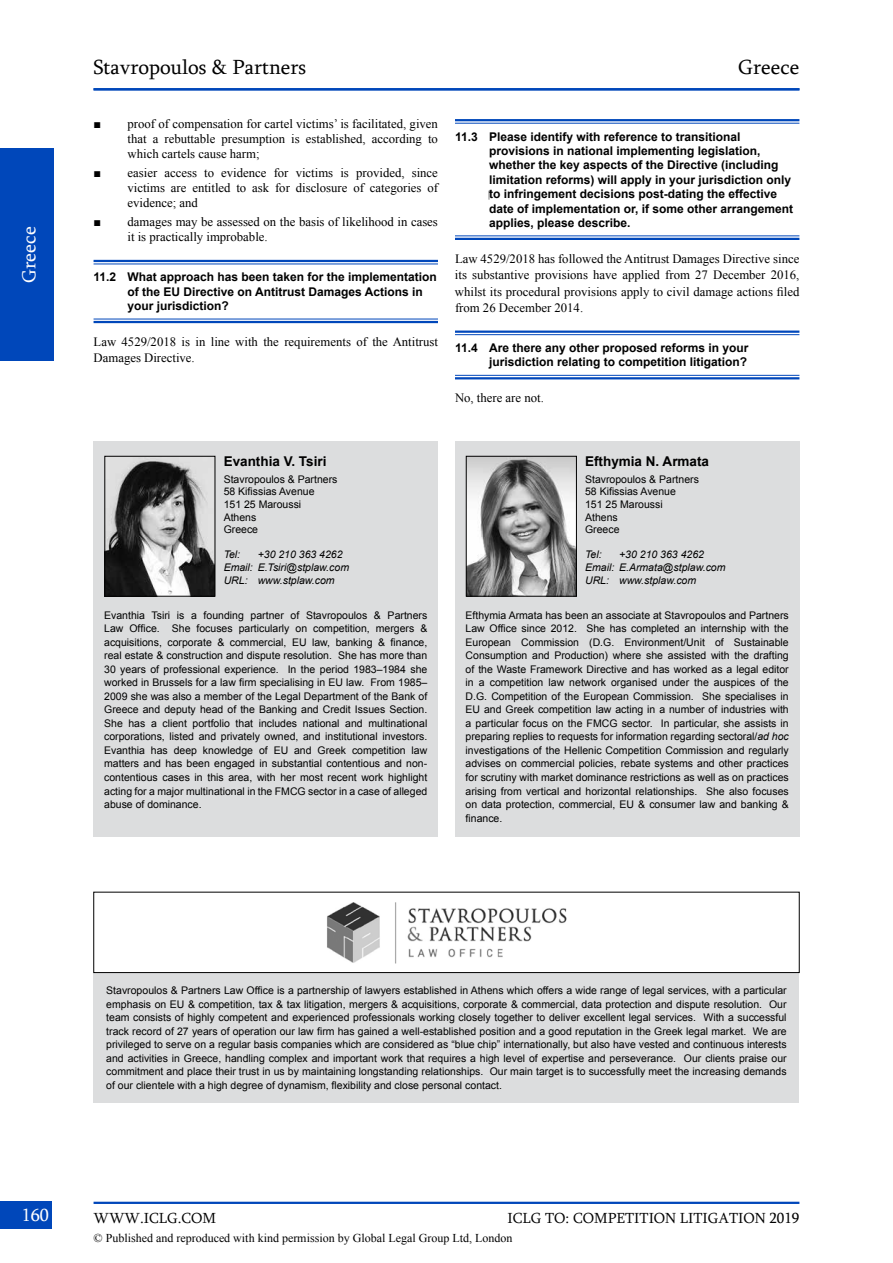
<style>
.page{position:relative;width:893px;height:1263px;background:#fff}
.page>*{position:absolute;margin:0;border:0;box-sizing:border-box;transform-origin:0 0}
.t1{font:21px "Sylfaen";color:#000}
.t2{font:19.5px "Sylfaen";color:#fff}
.t3{font:18px "Sylfaen";color:#fff}
.t4{font:15px "Sylfaen";color:#000}
.t5{font:700 13.5px "Arial";color:#000}
.t6{font:12.75px/15px "Times New Roman";color:#000;text-align:justify}
.t7{font:700 12px/14.4px "Arial";color:#000}
.t8{font:12px "Times New Roman";color:#000}
.t9{font:10.5px/13.5px "Arial";color:#000;text-align:justify}
.t10{font:italic 10.5px/12.6px "Arial";color:#000}
.s1{font-style:italic}
</style>
<div class="page">
<div style="left:0;top:1201px;width:52px;height:28px;background:#0047ba"></div>
<hr style="left:94px;top:1202px;width:705px;height:2px;background:#0047ba">
<div style="left:0;top:148px;width:53px;height:213px;background:#0047ba"></div>
<hr style="left:455px;top:119px;width:344px;height:2px;background:#0047ba">
<hr style="left:455px;top:123px;width:344px;height:1px;background:#0047ba">
<hr style="left:455px;top:235px;width:344px;height:1px;background:#0047ba">
<hr style="left:455px;top:238px;width:344px;height:2px;background:#0047ba">
<hr style="left:455px;top:331px;width:344px;height:2px;background:#0047ba">
<hr style="left:455px;top:334px;width:344px;height:1px;background:#0047ba">
<hr style="left:455px;top:375px;width:344px;height:1px;background:#0047ba">
<hr style="left:455px;top:377px;width:344px;height:2px;background:#0047ba">
<hr style="left:94px;top:260px;width:344px;height:2px;background:#0047ba">
<hr style="left:94px;top:264px;width:344px;height:1px;background:#0047ba">
<hr style="left:94px;top:319px;width:344px;height:1px;background:#0047ba">
<hr style="left:94px;top:321px;width:344px;height:2px;background:#0047ba">
<hr style="left:94px;top:88px;width:705px;height:2px;background:#0047ba">
<div style="left:94px;top:973px;width:705px;height:129px;background:#dcddde"></div>
<img style="left:327px;top:902px;width:240px;height:62px">
<div style="left:94px;top:892px;width:705px;height:81px;border:1px solid #000"></div>
<div style="left:94px;top:441px;width:344px;height:395px;background:#dcddde"></div>
<img style="left:107px;top:461px;width:106px;height:133px">
<div style="left:105px;top:456px;width:110px;height:140px;border:1px solid #000"></div>
<div style="left:455px;top:441px;width:344px;height:395px;background:#dcddde"></div>
<img style="left:468px;top:458px;width:107px;height:136px">
<div style="left:466px;top:456px;width:111px;height:140px;border:1px solid #000"></div>
<h2 class="t2" style="left:16px;top:283px;width:58px;rotate:-90deg">Greece</h2>
<h1 class="t1" style="left:94px;top:53px;width:214px">Stavropoulos &amp; Partners</h1>
<h1 class="t1" style="left:738px;top:53px;width:63px">Greece</h1>
<p class="t6" style="left:128px;top:116px;width:312px;text-indent:-34px">■ proof of compensation for cartel victims’ is facilitated, given that a rebuttable presumption is established, according to which cartels cause harm;</p>
<p class="t6" style="left:128px;top:165px;width:312px;text-indent:-34px">■ easier access to evidence for victims is provided, since victims are entitled to ask for disclosure of categories of evidence; and</p>
<p class="t6" style="left:127px;top:214px;width:312px;text-indent:-34px">■ damages may be assessed on the basis of likelihood in cases it is practically improbable.</p>
<p class="t7" style="left:128px;top:270px;width:311px;text-indent:-34px">11.2 What approach has been taken for the implementation of the EU Directive on Antitrust Damages Actions in your jurisdiction?</p>
<p class="t6" style="left:94px;top:333px;width:346px;line-height:16.5px">Law 4529/2018 is in line with the requirements of the Antitrust<br>Damages Directive.</p>
<p class="t7" style="left:489px;top:130px;width:306px;text-indent:-34px">11.3 Please identify with reference to transitional provisions in national implementing legislation, whether the key aspects of the Directive (including limitation reforms) will apply in your jurisdiction only to infringement decisions post-dating the effective date of implementation or, if some other arrangement applies, please describe.</p>
<p class="t6" style="left:455px;top:250px;width:346px;line-height:16.5px">Law 4529/2018 has followed the Antitrust Damages Directive since its substantive provisions have applied from 27 December 2016, whilst its procedural provisions apply to civil damage actions filed from 26 December 2014.</p>
<p class="t7" style="left:455px;top:341px;width:295px;text-align:right">11.4 Are there any other proposed reforms in your jurisdiction relating to competition litigation?</p>
<p class="t6" style="left:455px;top:390px;width:90px">No, there are not.</p>
<p class="t5" style="left:224px;top:452px;width:104px">Evanthia V. Tsiri</p>
<p class="t9" style="left:224px;top:473px;width:115px;line-height:12.6px;text-align:left">Stavropoulos &amp; Partners<br>58 Kifissias Avenue<br>151 25 Maroussi<br>Athens<br>Greece</p>
<p class="t10" style="left:224px;top:548px;width:18px">Tel:</p>
<p class="t10" style="left:224px;top:548px;width:127px;text-indent:34px">+30 210 363 4262<br>Email: E.Tsiri@stplaw.com<br>URL: www.stplaw.com</p>
<p class="t9" style="left:104px;top:609px;width:325px">Evanthia Tsiri is a founding partner of Stavropoulos &amp; Partners Law Office. She focuses particularly on competition, mergers &amp; acquisitions, corporate &amp; commercial, EU law, banking &amp; finance, real estate &amp; construction and dispute resolution. She has more than 30 years of professional experience. In the period 1983–1984 she worked in Brussels for a law firm specialising in EU law. From 1985– 2009 she was also a member of the Legal Department of the Bank of Greece and deputy head of the Banking and Credit Issues Section.<br>She has a client portfolio that includes national and multinational corporations, listed and privately owned, and institutional investors.<br>Evanthia has deep knowledge of EU and Greek competition law matters and has been engaged in substantial contentious and non&shy;contentious cases in this area, with her most recent work highlight acting for a major multinational in the FMCG sector in a case of alleged abuse of dominance.</p>
<p class="t5" style="left:585px;top:452px;width:126px">Efthymia N. Armata</p>
<p class="t9" style="left:585px;top:473px;width:115px;line-height:12.6px;text-align:left">Stavropoulos &amp; Partners<br>58 Kifissias Avenue<br>151 25 Maroussi<br>Athens<br>Greece</p>
<p class="t10" style="left:585px;top:548px;width:18px">Tel:</p>
<p class="t10" style="left:585px;top:548px;width:142px;text-indent:34px">+30 210 363 4262<br>Email: E.Armata@stplaw.com<br>URL: www.stplaw.com</p>
<p class="t9" style="left:466px;top:609px;width:325px">Efthymia Armata has been an associate at Stavropoulos and Partners Law Office since 2012. She has completed an internship with the European Commission (D.G. Environment/Unit of Sustainable Consumption and Production) where she assisted with the drafting of the Waste Framework Directive and has worked as a legal editor in a competition law network organised under the auspices of the D.G. Competition of the European Commission. She specialises in EU and Greek competition law acting in a number of industries with a particular focus on the FMCG sector. In particular, she assists in preparing replies to requests for information regarding sectoral/<span class="s1">ad hoc </span>investigations of the Hellenic Competition Commission and regularly advises on commercial policies, rebate systems and other practices for scrutiny with market dominance restrictions as well as on practices arising from vertical and horizontal relationships. She also focuses on data protection, commercial, EU &amp; consumer law and banking &amp; finance.</p>
<p class="t9" style="left:106px;top:984px;width:682px">Stavropoulos &amp; Partners Law Office is a partnership of lawyers established in Athens which offers a wide range of legal services, with a particular emphasis on EU &amp; competition, tax &amp; tax litigation, mergers &amp; acquisitions, corporate &amp; commercial, data protection and dispute resolution. Our team consists of highly competent and experienced professionals working closely together to deliver excellent legal services. With a successful track record of 27 years of operation our law firm has gained a well-established position and a good reputation in the Greek legal market. We are privileged to serve on a regular basis companies which are considered as “blue chip” internationally, but also have vested and continuous interests and activities in Greece, handling complex and important work that requires a high level of expertise and perseverance. Our clients praise our commitment and place their trust in us by maintaining longstanding relationships. Our main target is to successfully meet the increasing demands of our clientele with a high degree of dynamism, flexibility and close personal contact.</p>
<h3 class="t3" style="left:22px;top:1202px;width:29px">160</h3>
<h3 class="t4" style="left:94px;top:1208px;width:124px">WWW.ICLG.COM</h3>
<h3 class="t4" style="left:507px;top:1208px;width:293px">ICLG TO: COMPETITION LITIGATION 2019</h3>
<p class="t8" style="left:94px;top:1229px;width:420px">© Published and reproduced with kind permission by Global Legal Group Ltd, London</p>
</div>
